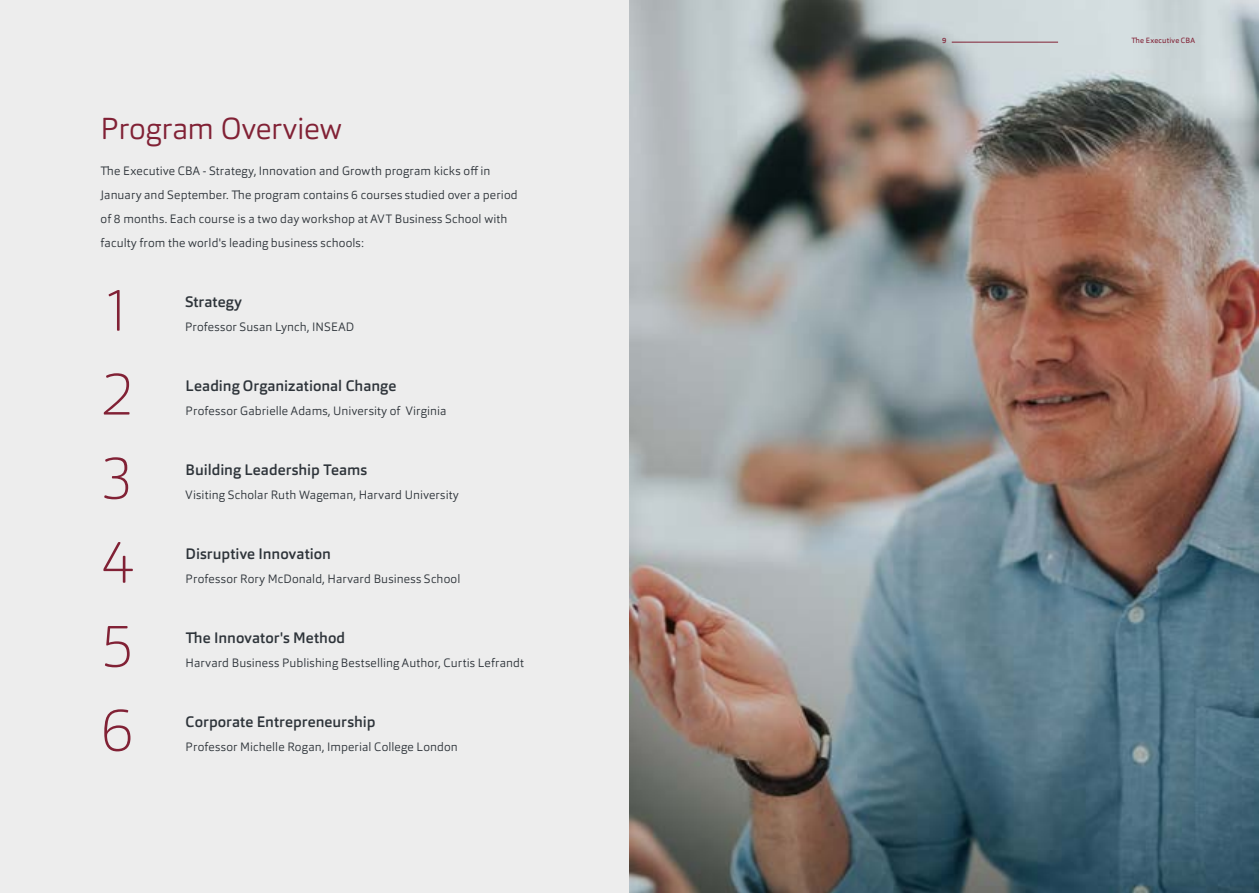
<style>
.page{position:relative;width:1259px;height:893px;background:#fff}
.page>*{position:absolute;margin:0;border:0;box-sizing:border-box;transform-origin:0 0}
.t1{font:100 60px/84px "Orgon";color:#812135}
.t2{font:300 30px "Orgon";color:#812135}
.t3{font:500 15px "Orgon";letter-spacing:.005em;color:#2e343a}
.t4{font:300 12px/24px "Orgon";letter-spacing:.01em;color:#2e343a}
.t5{font:7.5px "Orgon";letter-spacing:.03em;color:#812135}
.t6{font:500 7.5px "Orgon";color:#812135}
</style>
<div class="page">
<div style="left:0;top:0;width:629px;height:893px;background:#ededed"></div>
<img style="left:629px;top:0;width:630px;height:893px">
<hr style="left:951px;top:42px;width:107px;height:1px;background:#812135">
<h2 class="t2" style="left:101px;top:109px;width:243px">Program Overview</h2>
<p class="t4" style="left:101px;top:158px;width:419px">The Executive CBA - Strategy, Innovation and Growth program kicks off in January and September. The program contains 6 courses studied over a period of 8 months. Each course is a two day workshop at AVT Business School with faculty from the world's leading business schools:</p>
<h1 class="t1" style="left:101px;top:267px;width:34px">1</h1>
<p class="t3" style="left:185px;top:292px;width:58px">Strategy</p>
<p class="t4" style="left:185px;top:314px;width:171px">Professor Susan Lynch, INSEAD</p>
<h1 class="t1" style="left:101px;top:351px;width:34px">2</h1>
<p class="t3" style="left:186px;top:376px;width:212px">Leading Organizational Change</p>
<p class="t4" style="left:186px;top:398px;width:262px">Professor Gabrielle Adams, University of Virginia</p>
<h1 class="t1" style="left:101px;top:435px;width:34px">3</h1>
<p class="t3" style="left:186px;top:460px;width:183px">Building Leadership Teams</p>
<p class="t4" style="left:186px;top:482px;width:275px">Visiting Scholar Ruth Wageman, Harvard University</p>
<h1 class="t1" style="left:101px;top:519px;width:34px">4</h1>
<p class="t3" style="left:186px;top:544px;width:147px">Disruptive Innovation</p>
<p class="t4" style="left:186px;top:566px;width:276px">Professor Rory McDonald, Harvard Business School</p>
<h1 class="t1" style="left:101px;top:603px;width:34px">5<br>6</h1>
<p class="t3" style="left:186px;top:628px;width:161px">The Innovator's Method</p>
<p class="t4" style="left:186px;top:650px;width:340px">Harvard Business Publishing Bestselling Author, Curtis Lefrandt</p>
<p class="t3" style="left:186px;top:712px;width:191px">Corporate Entrepreneurship</p>
<p class="t4" style="left:186px;top:734px;width:274px">Professor Michelle Rogan, Imperial College London</p>
<p class="t6" style="left:942px;top:35px;width:6px">9</p>
<p class="t5" style="left:1131px;top:35px;width:65px">The Executive CBA</p>
</div>
